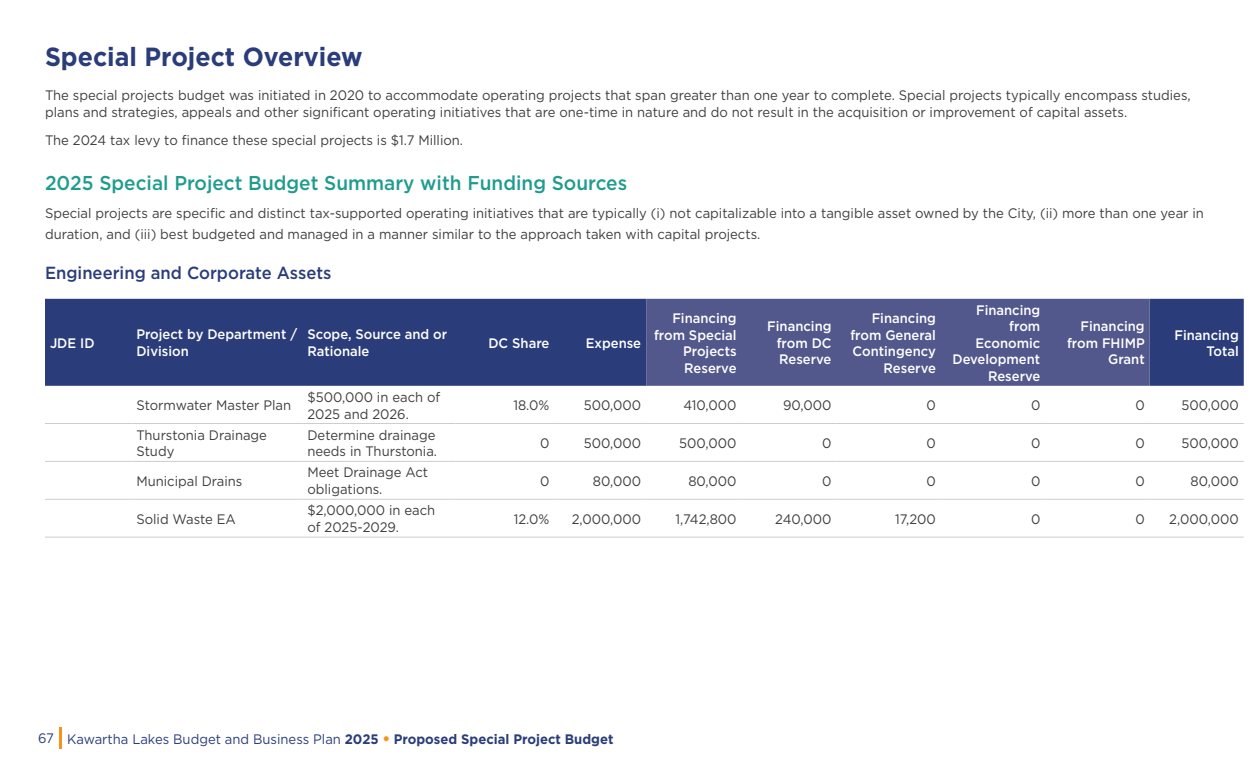
<style>
.page{position:relative;width:1260px;height:765px;background:#fff}
.page>*{position:absolute;margin:0;border:0;box-sizing:border-box;transform-origin:0 0}
.blue_heading{font:700 26.25px "Gotham";color:#2a3d7a;scale:.95 1}
.Teal_heading_no_TOC{font:500 20px "Gotham";color:#209c8f;scale:.95 1}
.Heading_level_5{font:500 17.5px "Gotham";color:#2a3d7a;scale:.95 1}
.Body_Copy{font:13.75px/16.9px "Gotham";color:#3e3e3f;scale:.95 1}
.t1{font:500 13.75px/16.5px "Gotham";color:#fff;text-align:right;scale:.95 1}
.t2{font:13.75px "Gotham";color:#2a3d7a;scale:.95 1}
.s1{font-weight:700}
.s2{font-weight:900;font-size:15px;color:#f7931d}
</style>
<div class="page">
<hr style="left:59px;top:727px;width:3px;height:22px;background:#f7931d">
<div style="left:45px;top:299px;width:1199px;height:87px;background:#2a3d7a"></div>
<div style="left:646px;top:299px;width:504px;height:87px;background:#52578c"></div>
<hr style="left:455px;top:423px;width:99px;height:1px;background:#cccdcf">
<hr style="left:554px;top:423px;width:92px;height:1px;background:#cccdcf">
<hr style="left:646px;top:423px;width:96px;height:1px;background:#cccdcf">
<hr style="left:742px;top:423px;width:95px;height:1px;background:#cccdcf">
<hr style="left:837px;top:423px;width:104px;height:1px;background:#cccdcf">
<hr style="left:941px;top:423px;width:104px;height:1px;background:#cccdcf">
<hr style="left:1045px;top:423px;width:105px;height:1px;background:#cccdcf">
<hr style="left:1150px;top:423px;width:94px;height:1px;background:#cccdcf">
<hr style="left:455px;top:461px;width:99px;height:1px;background:#cccdcf">
<hr style="left:554px;top:461px;width:92px;height:1px;background:#cccdcf">
<hr style="left:646px;top:461px;width:96px;height:1px;background:#cccdcf">
<hr style="left:742px;top:461px;width:95px;height:1px;background:#cccdcf">
<hr style="left:837px;top:461px;width:104px;height:1px;background:#cccdcf">
<hr style="left:941px;top:461px;width:104px;height:1px;background:#cccdcf">
<hr style="left:1045px;top:461px;width:105px;height:1px;background:#cccdcf">
<hr style="left:1150px;top:461px;width:94px;height:1px;background:#cccdcf">
<hr style="left:455px;top:499px;width:99px;height:1px;background:#cccdcf">
<hr style="left:554px;top:499px;width:92px;height:1px;background:#cccdcf">
<hr style="left:646px;top:499px;width:96px;height:1px;background:#cccdcf">
<hr style="left:742px;top:499px;width:95px;height:1px;background:#cccdcf">
<hr style="left:837px;top:499px;width:104px;height:1px;background:#cccdcf">
<hr style="left:941px;top:499px;width:104px;height:1px;background:#cccdcf">
<hr style="left:1045px;top:499px;width:105px;height:1px;background:#cccdcf">
<hr style="left:1150px;top:499px;width:94px;height:1px;background:#cccdcf">
<hr style="left:455px;top:537px;width:99px;height:1px;background:#cccdcf">
<hr style="left:554px;top:537px;width:92px;height:1px;background:#cccdcf">
<hr style="left:646px;top:537px;width:96px;height:1px;background:#cccdcf">
<hr style="left:742px;top:537px;width:95px;height:1px;background:#cccdcf">
<hr style="left:837px;top:537px;width:104px;height:1px;background:#cccdcf">
<hr style="left:941px;top:537px;width:104px;height:1px;background:#cccdcf">
<hr style="left:1045px;top:537px;width:105px;height:1px;background:#cccdcf">
<hr style="left:1150px;top:537px;width:94px;height:1px;background:#cccdcf">
<hr style="left:45px;top:423px;width:86px;height:1px;background:#cccdcf">
<hr style="left:131px;top:423px;width:171px;height:1px;background:#cccdcf">
<hr style="left:302px;top:423px;width:153px;height:1px;background:#cccdcf">
<hr style="left:45px;top:461px;width:86px;height:1px;background:#cccdcf">
<hr style="left:131px;top:461px;width:171px;height:1px;background:#cccdcf">
<hr style="left:302px;top:461px;width:153px;height:1px;background:#cccdcf">
<hr style="left:45px;top:499px;width:86px;height:1px;background:#cccdcf">
<hr style="left:131px;top:499px;width:171px;height:1px;background:#cccdcf">
<hr style="left:302px;top:499px;width:153px;height:1px;background:#cccdcf">
<hr style="left:45px;top:537px;width:86px;height:1px;background:#cccdcf">
<hr style="left:131px;top:537px;width:171px;height:1px;background:#cccdcf">
<hr style="left:302px;top:537px;width:153px;height:1px;background:#cccdcf">
<h3 class="blue_heading" style="left:45px;top:39px;width:336px">Special Project Overview</h3>
<p class="Body_Copy" style="left:45px;top:86px;width:1208px">The special projects budget was initiated in 2020 to accommodate operating projects that span greater than one year to complete. Special projects typically encompass studies, plans and strategies, appeals and other significant operating initiatives that are one-time in nature and do not result in the acquisition or improvement of capital assets.</p>
<p class="Body_Copy" style="left:45px;top:131px;width:442px">The 2024 tax levy to finance these special projects is $1.7 Million.</p>
<h4 class="Teal_heading_no_TOC" style="left:45px;top:170px;width:614px">2025 Special Project Budget Summary with Funding Sources</h4>
<p class="Body_Copy" style="left:45px;top:202px;width:1221px;line-height:21px">Special projects are specific and distinct tax-supported operating initiatives that are typically (i) not capitalizable into a tangible asset owned by the City, (ii) more than one year in duration, and (iii) best budgeted and managed in a manner similar to the approach taken with capital projects.</p>
<h5 class="Heading_level_5" style="left:45px;top:261px;width:303px">Engineering and Corporate Assets</h5>
<p class="t1" style="left:50px;top:335px;width:48px">JDE ID</p>
<p class="t1" style="left:136px;top:326px;width:171px;line-height:16.9px;text-align:left">Project by Department /<br>Division</p>
<p class="t1" style="left:307px;top:326px;width:149px;line-height:16.9px;text-align:left">Scope, Source and or<br>Rationale</p>
<p class="t1" style="left:488px;top:335px;width:66px">DC Share</p>
<p class="t1" style="left:586px;top:335px;width:60px">Expense</p>
<p class="t1" style="left:654px;top:310px;width:88px">Financing from Special<br>Projects<br>Reserve</p>
<p class="t1" style="left:777px;top:318px;width:59px;text-align:justify;text-indent:-9px">Financing from DC Reserve</p>
<p class="t1" style="left:850px;top:310px;width:92px">Financing from General<br>Contingency<br>Reserve</p>
<p class="t1" style="left:952px;top:302px;width:94px">Financing from<br>Economic<br>Development<br>Reserve</p>
<p class="t1" style="left:1067px;top:318px;width:83px">Financing from FHIMP<br>Grant</p>
<p class="t1" style="left:1175px;top:326px;width:69px">Financing<br>Total</p>
<p class="Body_Copy" style="left:136px;top:396px;width:165px">Stormwater Master Plan</p>
<p class="Body_Copy" style="left:307px;top:388px;width:141px">$500,000 in each of<br>2025 and 2026.</p>
<p class="Body_Copy" style="left:513px;top:396px;width:39px">18.0%</p>
<p class="Body_Copy" style="left:584px;top:396px;width:62px">500,000</p>
<p class="Body_Copy" style="left:683px;top:396px;width:58px">410,000</p>
<p class="Body_Copy" style="left:783px;top:396px;width:53px">90,000</p>
<p class="Body_Copy" style="left:927px;top:396px;width:11px">0</p>
<p class="Body_Copy" style="left:1031px;top:396px;width:11px">0</p>
<p class="Body_Copy" style="left:1135px;top:396px;width:11px">0</p>
<p class="Body_Copy" style="left:1181px;top:396px;width:62px">500,000</p>
<p class="Body_Copy" style="left:136px;top:426px;width:139px">Thurstonia Drainage<br>Study</p>
<p class="Body_Copy" style="left:307px;top:426px;width:138px">Determine drainage needs in Thurstonia.</p>
<p class="Body_Copy" style="left:540px;top:434px;width:11px">0</p>
<p class="Body_Copy" style="left:584px;top:434px;width:62px">500,000</p>
<p class="Body_Copy" style="left:679px;top:434px;width:62px">500,000</p>
<p class="Body_Copy" style="left:822px;top:434px;width:11px">0</p>
<p class="Body_Copy" style="left:927px;top:434px;width:11px">0</p>
<p class="Body_Copy" style="left:1031px;top:434px;width:11px">0</p>
<p class="Body_Copy" style="left:1135px;top:434px;width:11px">0</p>
<p class="Body_Copy" style="left:1181px;top:434px;width:62px">500,000</p>
<p class="Body_Copy" style="left:136px;top:472px;width:113px">Municipal Drains</p>
<p class="Body_Copy" style="left:307px;top:464px;width:129px">Meet Drainage Act obligations.</p>
<p class="Body_Copy" style="left:540px;top:472px;width:11px">0</p>
<p class="Body_Copy" style="left:593px;top:472px;width:52px">80,000</p>
<p class="Body_Copy" style="left:688px;top:472px;width:52px">80,000</p>
<p class="Body_Copy" style="left:822px;top:472px;width:11px">0</p>
<p class="Body_Copy" style="left:927px;top:472px;width:11px">0</p>
<p class="Body_Copy" style="left:1031px;top:472px;width:11px">0</p>
<p class="Body_Copy" style="left:1135px;top:472px;width:11px">0</p>
<p class="Body_Copy" style="left:1191px;top:472px;width:52px">80,000</p>
<p class="Body_Copy" style="left:136px;top:510px;width:106px">Solid Waste EA</p>
<p class="Body_Copy" style="left:307px;top:502px;width:136px">$2,000,000 in each of 2025-2029.</p>
<p class="Body_Copy" style="left:514px;top:510px;width:39px">12.0%</p>
<p class="Body_Copy" style="left:572px;top:510px;width:75px">2,000,000</p>
<p class="Body_Copy" style="left:676px;top:510px;width:66px">1,742,800</p>
<p class="Body_Copy" style="left:775px;top:510px;width:61px">240,000</p>
<p class="Body_Copy" style="left:895px;top:510px;width:45px">17,200</p>
<p class="Body_Copy" style="left:1031px;top:510px;width:11px">0</p>
<p class="Body_Copy" style="left:1135px;top:510px;width:11px">0</p>
<p class="Body_Copy" style="left:1169px;top:510px;width:75px">2,000,000</p>
<p class="t2" style="left:38px;top:730px;width:607px">67 Kawartha Lakes Budget and Business Plan <span class="s1">2025</span> <span class="s2">•</span> <span class="s1">Proposed Special Project Budget</span></p>
</div>
